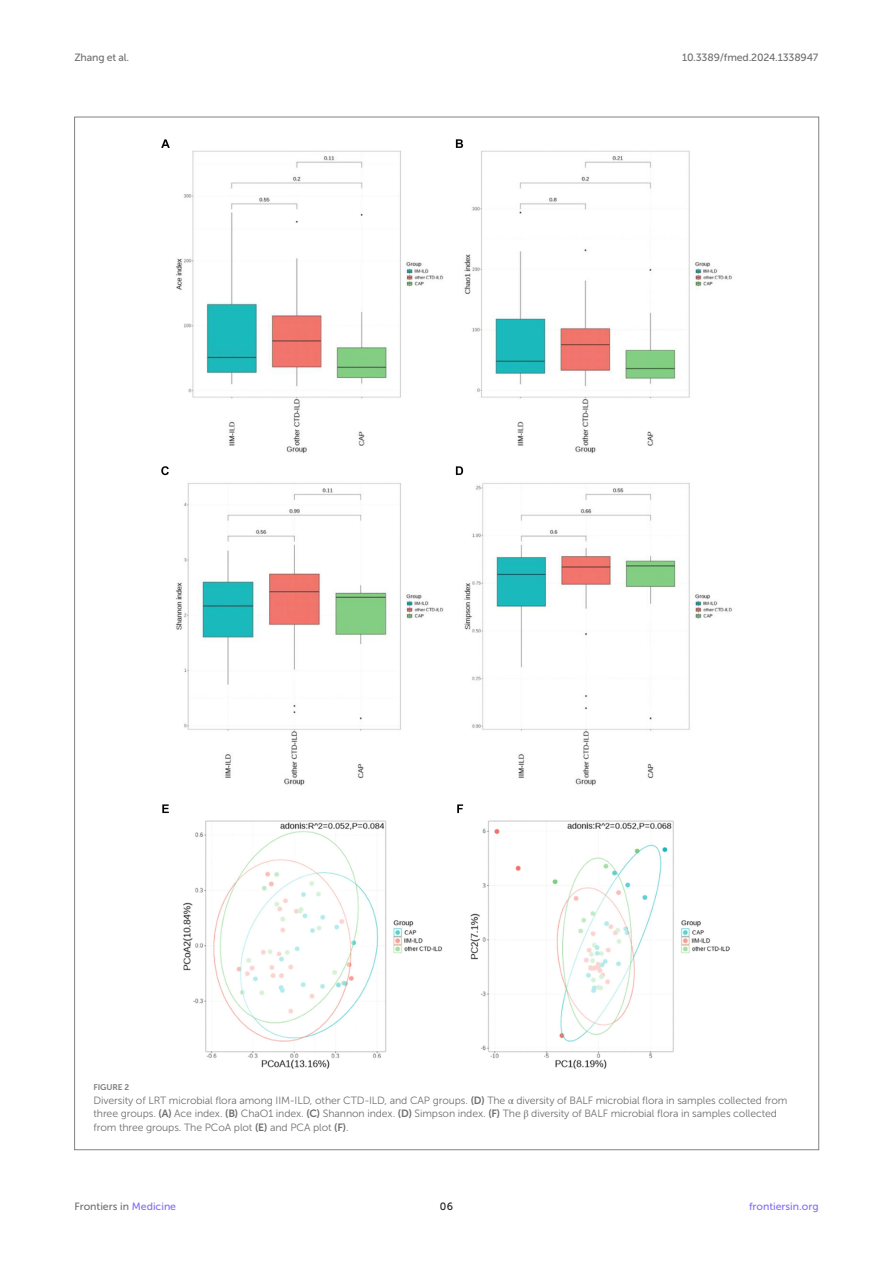
<style>
.page{position:relative;width:893px;height:1263px;background:#fff}
.page>*{position:absolute;margin:0;border:0;box-sizing:border-box;transform-origin:0 0}
.FIG_LEG{font:10.5px/13.5px "Museo Sans 300";letter-spacing:-.01em;color:#706f70}
.t1{font:10.5px "Museo Sans 500";letter-spacing:-.015em;color:#706f70}
.t2{font:10.5px "Museo Sans 500";color:#856df0}
.t3{font:10.5px "Museo Sans 500";color:#1b1c1b}
.FIG_HD{font:8.25px "Museo Sans 700";letter-spacing:-.01em;color:#7e7f7f}
.s1{font-family:"Museo Sans 700"}
.s2{font-family:"STIX General"}
.s3{color:#856df0}
</style>
<div class="page">
<img style="left:161px;top:139px;width:571px;height:930px">
<p class="t1" style="left:74px;top:51px;width:56px">Zhang et al.</p>
<p class="t1" style="left:682px;top:51px;width:138px">10.3389/fmed.2024.1338947</p>
<p class="FIG_HD" style="left:94px;top:1083px;width:37px">FIGURE 2</p>
<p class="FIG_LEG" style="left:94px;top:1093px;width:695px">Diversity of LRT microbial flora among IIM-ILD, other CTD-ILD, and CAP groups. <span class="s1">(D)</span> The <span class="s2">α</span> diversity of BALF microbial flora in samples collected from three groups. <span class="s1">(A)</span> Ace index. <span class="s1">(B)</span> ChaO1 index. <span class="s1">(C)</span> Shannon index. <span class="s1">(D)</span> Simpson index. <span class="s1">(F)</span> The <span class="s2">β</span> diversity of BALF microbial flora in samples collected from three groups. The PCoA plot <span class="s1">(E)</span> and PCA plot <span class="s1">(F)</span>.</p>
<p class="t1" style="left:74px;top:1200px;width:103px">Frontiers in <span class="s3">Medicine</span></p>
<p class="t3" style="left:440px;top:1200px;width:15px">06</p>
<p class="t2" style="left:749px;top:1200px;width:71px">frontiersin.org</p>
</div>
